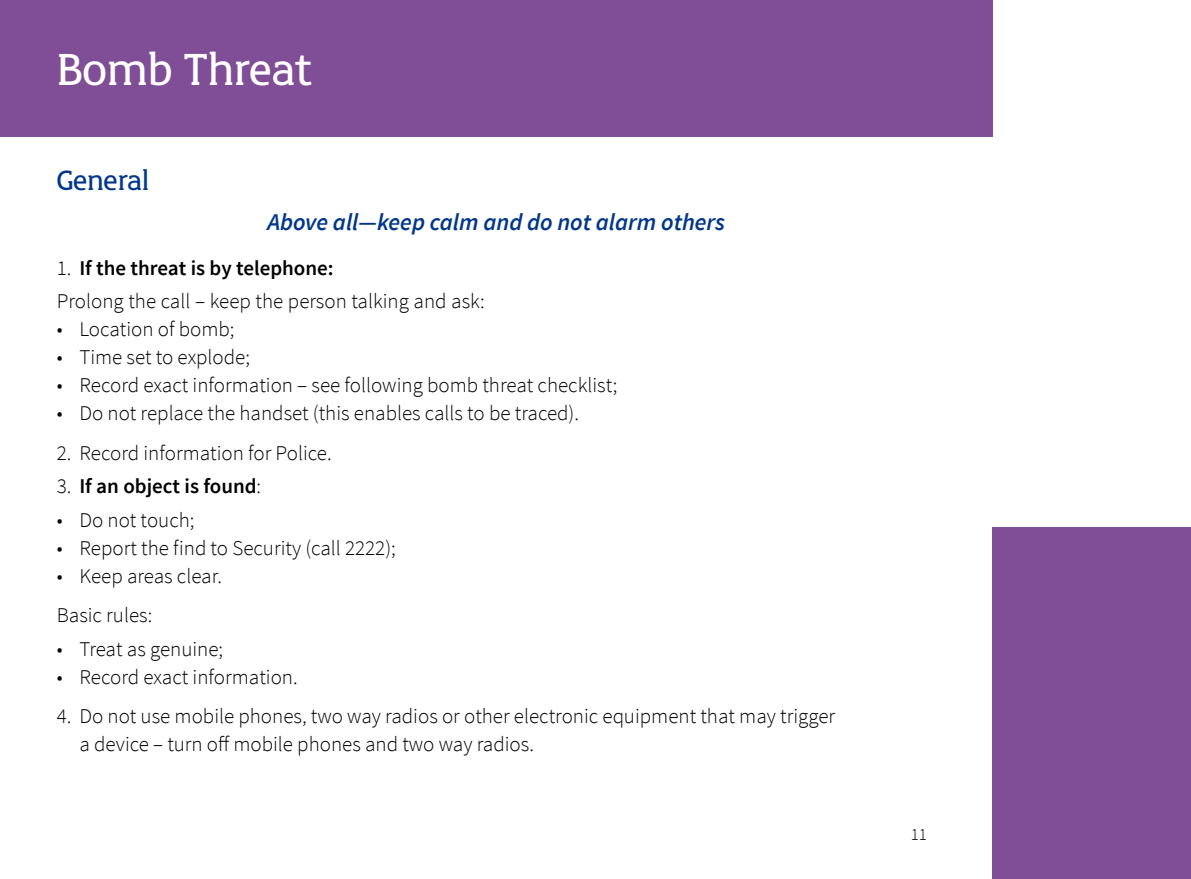
<style>
.page{position:relative;width:1191px;height:879px;background:#fff}
.page>*{position:absolute;margin:0;border:0;box-sizing:border-box;transform-origin:0 0}
.t1{font:48px "UWA";color:#fff}
.t2{font:30px "UWA";color:#00378b}
.t3{font:italic 600 24px "Source Sans Pro";color:#00378b}
.t4{font:300 21px/33.6px "Source Sans Pro";color:#000}
.t5{font:600 21px "Source Sans Pro";color:#000}
.t6{font:300 17px "Source Sans Pro";color:#000}
.s1{font-weight:600}
.s2{font-weight:300}
</style>
<div class="page">
<div style="left:992px;top:527px;width:199px;height:352px;background:#804e96"></div>
<div style="left:0;top:0;width:992px;height:136px;background:#804e96"></div>
<h1 class="t1" style="left:57px;top:44px;width:257px">Bomb Threat</h1>
<h2 class="t2" style="left:57px;top:165px;width:94px">General</h2>
<p class="t3" style="left:267px;top:207px;width:459px">Above all—keep calm and do not alarm others</p>
<p class="t4" style="left:57px;top:251px;width:429px">1. <span class="s1">If the threat is by telephone:<br></span>Prolong the call – keep the person talking and ask:</p>
<p class="t4" style="left:57px;top:313px;width:179px">• Location of bomb;</p>
<p class="t4" style="left:57px;top:341px;width:195px">• Time set to explode;</p>
<p class="t4" style="left:57px;top:369px;width:562px">• Record exact information – see following bomb threat checklist;</p>
<p class="t4" style="left:57px;top:397px;width:524px">• Do not replace the handset (this enables calls to be traced).</p>
<p class="t4" style="left:57px;top:436px;width:276px">2. Record information for Police.</p>
<p class="t5" style="left:57px;top:473px;width:206px"><span class="s2">3.</span> If an object is found<span class="s2">:</span></p>
<p class="t4" style="left:57px;top:503px;width:139px">• Do not touch;</p>
<p class="t4" style="left:57px;top:531px;width:340px">• Report the find to Security (call 2222);</p>
<p class="t4" style="left:57px;top:556px;width:167px;line-height:39.4px">• Keep areas clear.<br>Basic rules:</p>
<p class="t4" style="left:57px;top:632px;width:168px">• Treat as genuine;</p>
<p class="t4" style="left:57px;top:660px;width:242px">• Record exact information.</p>
<p class="t4" style="left:79px;top:702px;width:757px;line-height:28px;text-indent:-23px">4. Do not use mobile phones, two way radios or other electronic equipment that may trigger a device – turn off mobile phones and two way radios.</p>
<p class="t6" style="left:910px;top:824px;width:18px">11</p>
</div>
